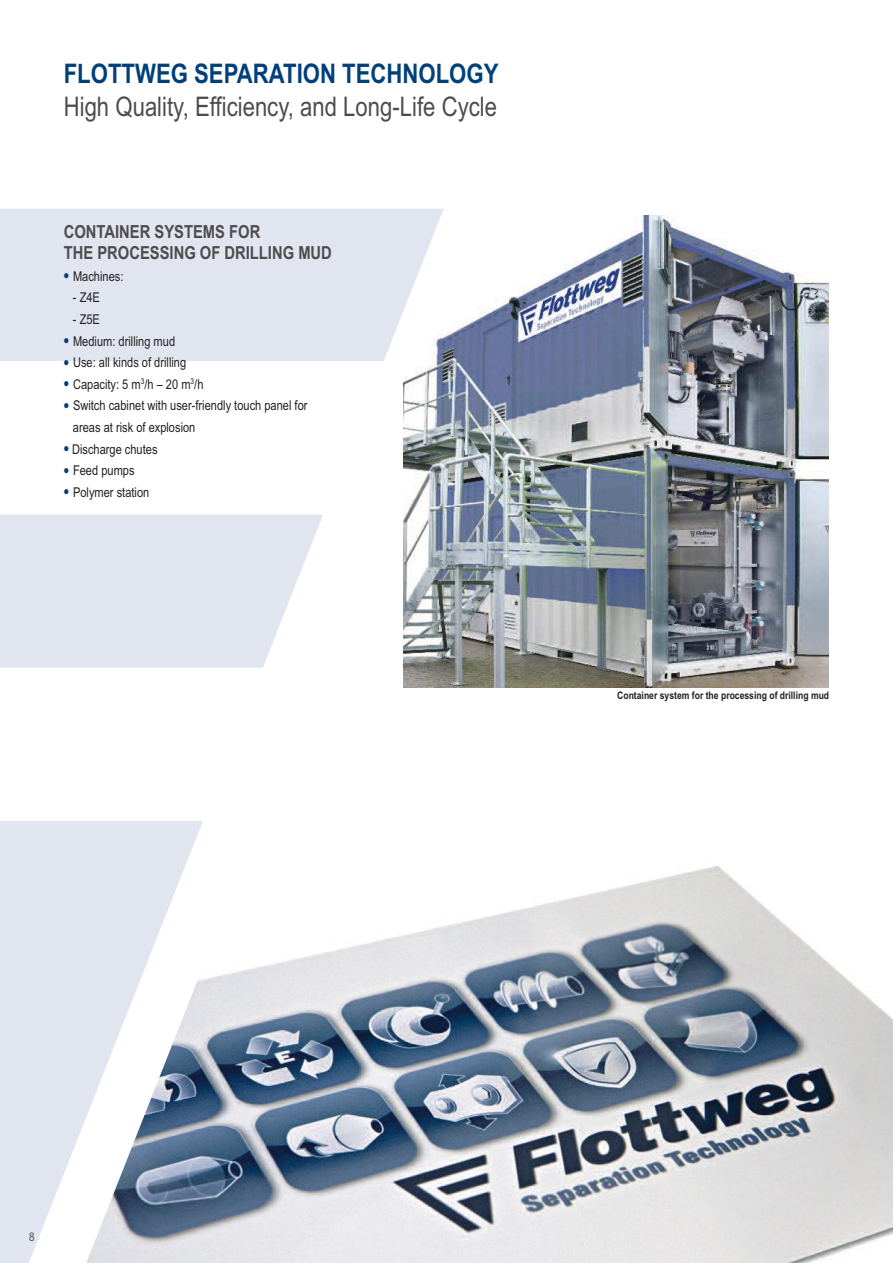
<style>
.page{position:relative;width:893px;height:1263px;background:#fff}
.page>*{position:absolute;margin:0;border:0;box-sizing:border-box;transform-origin:0 0}
.t1{font:27px "Arial Narrow";color:#4e4b4c}
.t2{font:700 27px "Arial Narrow";color:#00407a}
.t3{font:700 18px/21.6px "Arial Narrow";color:#4e4b4c}
.t4{font:13.5px/21.6px "Arial Narrow";color:#241f1f}
.t5{font:12px "Arial Narrow";color:#4e4b4c}
.t6{font:700 10.5px "Arial Narrow";color:#241f1f}
.s1{font-weight:700;font-size:18px;color:#00407a}
</style>
<div class="page">
<img style="left:584px;top:866px;width:308px;height:397px">
<svg style="left:444px;top:895px;width:140px;height:368px;background:#a2abb7"></svg>
<img style="left:444px;top:216px;width:385px;height:472px">
<svg style="left:0;top:209px;width:444px;height:1054px"></svg>
<h1 class="t2" style="left:64px;top:58px;width:436px">FLOTTWEG SEPARATION TECHNOLOGY</h1>
<h1 class="t1" style="left:64px;top:91px;width:435px">High Quality, Efficiency, and Long-Life Cycle</h1>
<h2 class="t3" style="left:64px;top:221px;width:270px">CONTAINER SYSTEMS FOR<br>THE PROCESSING OF DRILLING MUD</h2>
<p class="t4" style="left:64px;top:265px;width:61px"><span class="s1">•</span> Machines:</p>
<p class="t4" style="left:73px;top:287px;width:29px">- Z4E</p>
<p class="t4" style="left:73px;top:309px;width:29px">- Z5E</p>
<p class="t4" style="left:64px;top:330px;width:113px"><span class="s1">•</span> Medium: drilling mud</p>
<p class="t4" style="left:64px;top:352px;width:124px"><span class="s1">•</span> Use: all kinds of drilling</p>
<p class="t4" style="left:64px;top:373px;width:141px"><span class="s1">•</span> Capacity: 5 m<sup>3</sup>/h – 20 m<sup>3</sup>/h</p>
<p class="t4" style="left:73px;top:395px;width:236px;text-indent:-9px"><span class="s1">•</span> Switch cabinet with user-friendly touch panel for areas at risk of explosion</p>
<p class="t4" style="left:64px;top:438px;width:95px"><span class="s1">•</span> Discharge chutes</p>
<p class="t4" style="left:64px;top:460px;width:72px"><span class="s1">•</span> Feed pumps</p>
<p class="t4" style="left:64px;top:481px;width:87px"><span class="s1">•</span> Polymer station</p>
<p class="t6" style="left:617px;top:690px;width:213px">Container system for the processing of drilling mud</p>
<p class="t5" style="left:29px;top:1229px;width:7px">8</p>
</div>
